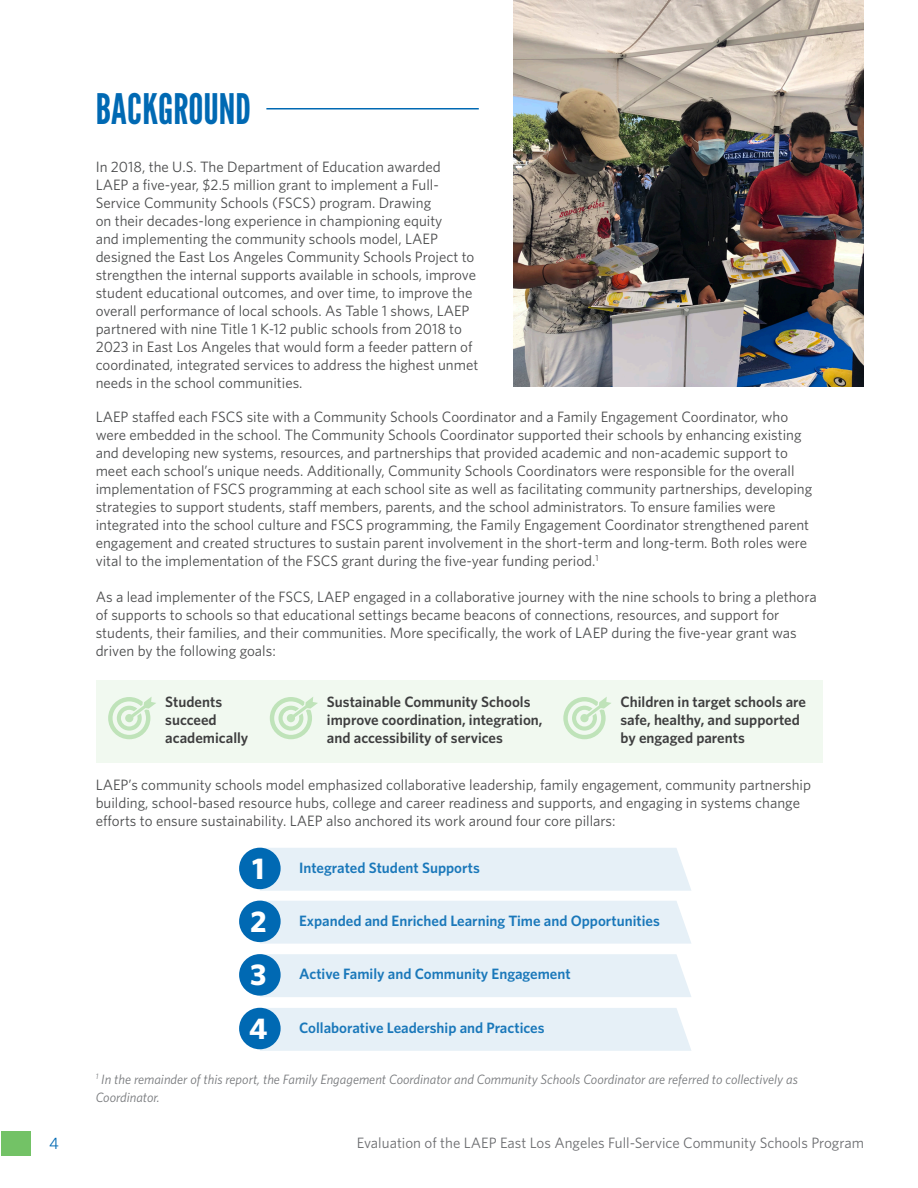
<style>
.page{position:relative;width:918px;height:1188px;background:#fff}
.page>*{position:absolute;margin:0;border:0;box-sizing:border-box;transform-origin:0 0}
.t1{font:42px "League Gothic";color:#0069b3}
.t2{font:700 30px "Whitney";color:#fff}
.t3{font:16.5px "Whitney";color:#0069b3}
.t4{font:15px/18px "Whitney";color:#4b4c4d}
.t5{font:600 15px/18px "Whitney";color:#3e3e3f}
.t6{font:600 15px "Whitney";color:#1a78ba}
.t7{font:15px "Whitney";color:#6c6d70}
.t8{font:italic 13.5px/18px "Whitney";color:#76787b}
</style>
<div class="page">
<div style="left:1px;top:1131px;width:30px;height:25px;background:#73c266"></div>
<div style="left:260px;top:848px;width:431px;height:43px;background:#e6f0f7"></div>
<div style="left:96px;top:680px;width:726px;height:83px;background:#f1f9f0"></div>
<hr style="left:266px;top:108px;width:213px;height:2px;background:#0069b3">
<img style="left:513px;top:0;width:351px;height:386px">
<svg style="left:108px;top:697px;width:48px;height:42px"></svg>
<svg style="left:270px;top:697px;width:48px;height:42px"></svg>
<svg style="left:563px;top:697px;width:48px;height:42px"></svg>
<div style="left:239px;top:848px;width:42px;height:41px;background:#0069b3;border-radius:50%"></div>
<div style="left:260px;top:901px;width:431px;height:43px;background:#e6f0f7"></div>
<div style="left:239px;top:901px;width:42px;height:41px;background:#0069b3;border-radius:50%"></div>
<div style="left:260px;top:954px;width:431px;height:43px;background:#e6f0f7"></div>
<div style="left:239px;top:954px;width:42px;height:42px;background:#0069b3;border-radius:50%"></div>
<div style="left:260px;top:1008px;width:431px;height:43px;background:#e6f0f7"></div>
<div style="left:239px;top:1008px;width:42px;height:41px;background:#0069b3;border-radius:50%"></div>
<p class="t1" style="left:96px;top:80px;width:157px">BACKGROUND</p>
<p class="t4" style="left:96px;top:158px;width:384px">In 2018, the U.S. The Department of Education awarded<br>LAEP a five-year, $2.5 million grant to implement a Full-Service Community Schools (FSCS) program. Drawing<br>on their decades-long experience in championing equity<br>and implementing the community schools model, LAEP designed the East Los Angeles Community Schools Project to strengthen the internal supports available in schools, improve student educational outcomes, and over time, to improve the overall performance of local schools. As Table 1 shows, LAEP partnered with nine Title 1 K-12 public schools from 2018 to 2023 in East Los Angeles that would form a feeder pattern of coordinated, integrated services to address the highest unmet needs in the school communities.</p>
<p class="t4" style="left:96px;top:407px;width:718px">LAEP staffed each FSCS site with a Community Schools Coordinator and a Family Engagement Coordinator, who were embedded in the school. The Community Schools Coordinator supported their schools by enhancing existing and developing new systems, resources, and partnerships that provided academic and non-academic support to meet each school’s unique needs. Additionally, Community Schools Coordinators were responsible for the overall implementation of FSCS programming at each school site as well as facilitating community partnerships, developing strategies to support students, staff members, parents, and the school administrators. To ensure families were integrated into the school culture and FSCS programming, the Family Engagement Coordinator strengthened parent engagement and created structures to sustain parent involvement in the short-term and long-term. Both roles were vital to the implementation of the FSCS grant during the five-year funding period.<sup>1</sup></p>
<p class="t4" style="left:96px;top:587px;width:723px">As a lead implementer of the FSCS, LAEP engaged in a collaborative journey with the nine schools to bring a plethora of supports to schools so that educational settings became beacons of connections, resources, and support for students, their families, and their communities. More specifically, the work of LAEP during the five-year grant was driven by the following goals:</p>
<p class="t5" style="left:165px;top:693px;width:85px">Students succeed academically</p>
<p class="t5" style="left:327px;top:693px;width:217px">Sustainable Community Schools improve coordination, integration, and accessibility of services</p>
<p class="t5" style="left:620px;top:693px;width:187px">Children in target schools are safe, healthy, and supported by engaged parents</p>
<p class="t4" style="left:96px;top:775px;width:717px">LAEP’s community schools model emphasized collaborative leadership, family engagement, community partnership building, school-based resource hubs, college and career readiness and supports, and engaging in systems change efforts to ensure sustainability. LAEP also anchored its work around four core pillars:</p>
<p class="t2" style="left:252px;top:850px;width:14px">1</p>
<p class="t6" style="left:299px;top:858px;width:182px">Integrated Student Supports</p>
<p class="t2" style="left:250px;top:903px;width:18px">2</p>
<p class="t6" style="left:299px;top:911px;width:362px">Expanded and Enriched Learning Time and Opportunities</p>
<p class="t2" style="left:250px;top:957px;width:18px">3</p>
<p class="t6" style="left:299px;top:965px;width:273px">Active Family and Community Engagement</p>
<p class="t2" style="left:249px;top:1010px;width:20px">4</p>
<p class="t6" style="left:299px;top:1018px;width:247px">Collaborative Leadership and Practices</p>
<p class="t8" style="left:96px;top:1070px;width:704px"><sup>1</sup> In the remainder of this report, the Family Engagement Coordinator and Community Schools Coordinator are referred to collectively as<br>Coordinator.</p>
<p class="t3" style="left:49px;top:1133px;width:11px">4</p>
<p class="t7" style="left:357px;top:1134px;width:509px">Evaluation of the LAEP East Los Angeles Full-Service Community Schools Program</p>
</div>
